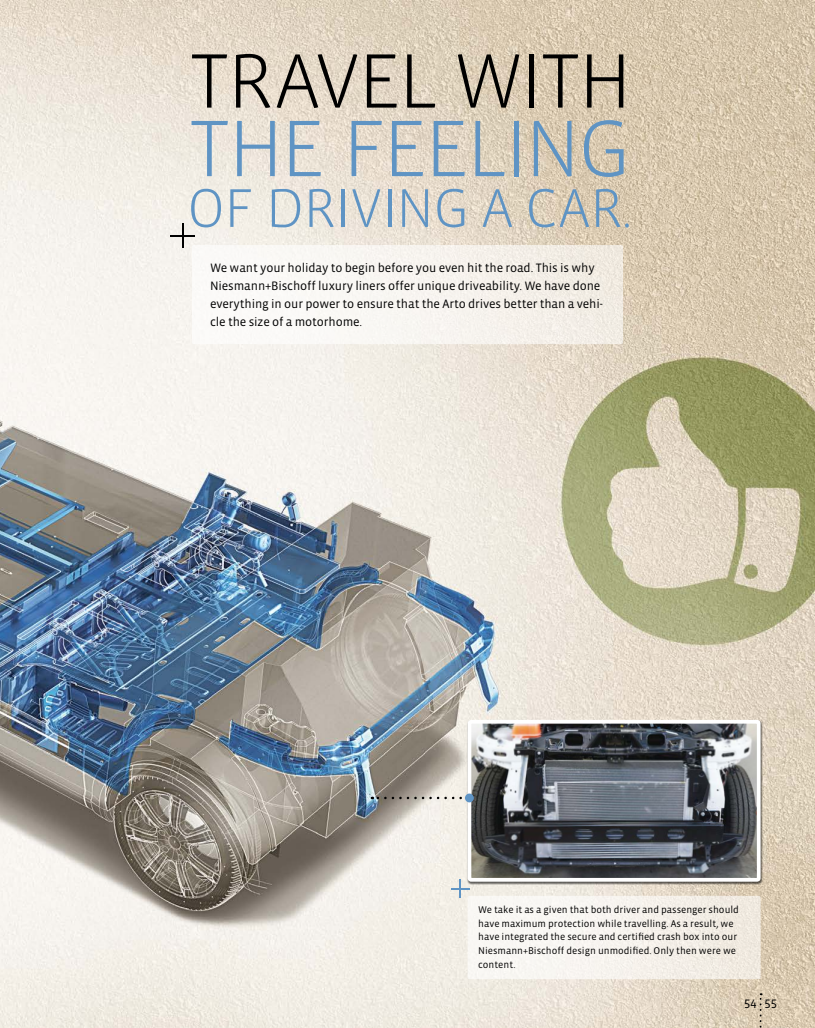
<style>
.page{position:relative;width:815px;height:1028px;background:#fff}
.page>*{position:absolute;margin:0;border:0;box-sizing:border-box;transform-origin:0 0}
.t1{font:300 81.88px "Vista Sans Tab OT";letter-spacing:-.035em;color:#5f94c4}
.t2{font:300 78.75px "Vista Sans Tab OT";letter-spacing:-.025em;color:#000}
.t3{font:300 55.75px "Vista Sans Tab OT";color:#5f94c4}
.t4{font:12.5px/18.1px "Vista Sans Tab OT";letter-spacing:-.01em;color:#000}
.t5{font:10px/13.6px "Vista Sans Tab OT";color:#000}
</style>
<div class="page">
<img style="left:0;top:0;width:815px;height:1028px">
<div style="left:192px;top:245px;width:431px;height:99px;background:linear-gradient(to right,#fdfcfb,#f1ece3);border-radius:2px"></div>
<hr style="left:182px;top:223px;width:2px;height:25px;background:#000">
<hr style="left:170px;top:235px;width:25px;height:2px;background:#000">
<div style="left:468px;top:895px;width:293px;height:84px;background:linear-gradient(to right,#fbfaf8,#f0eae0);border-radius:2px"></div>
<div style="left:467px;top:719px;width:296px;height:165px;background:#000;opacity:.6"></div>
<img style="left:473px;top:725px;width:283px;height:151px">
<div style="left:468px;top:720px;width:293px;height:161px;border:4px solid #fff;border-radius:2px"></div>
<svg style="left:372px;top:796px;width:89px;height:3px"></svg>
<div style="left:465px;top:793px;width:9px;height:9px;background:#5f94c4;border-radius:50%"></div>
<svg style="left:451px;top:879px;width:19px;height:18px"></svg>
<svg style="left:760px;top:993px;width:2px;height:35px"></svg>
<h2 class="t2" style="left:190px;top:41px;width:363px">TRAVEL WITH</h2>
<h1 class="t1" style="left:190px;top:106px;width:430px">THE FEELING</h1>
<h3 class="t3" style="left:187px;top:179px;width:447px">OF DRIVING A CAR.</h3>
<p class="t4" style="left:210px;top:258px;width:394px">We want your holiday to begin before you even hit the road. This is why Niesmann+Bischoff luxury liners offer unique driveability. We have done everything in our power to ensure that the Arto drives better than a vehi&shy;cle the size of a motorhome.</p>
<p class="t5" style="left:478px;top:903px;width:262px">We take it as a given that both driver and passenger should have maximum protection while travelling. As a result, we have integrated the secure and certified crash box into our Niesmann+Bischoff design unmodified. Only then were we content.</p>
<p class="t4" style="left:744px;top:994px;width:34px">54 55</p>
</div>
